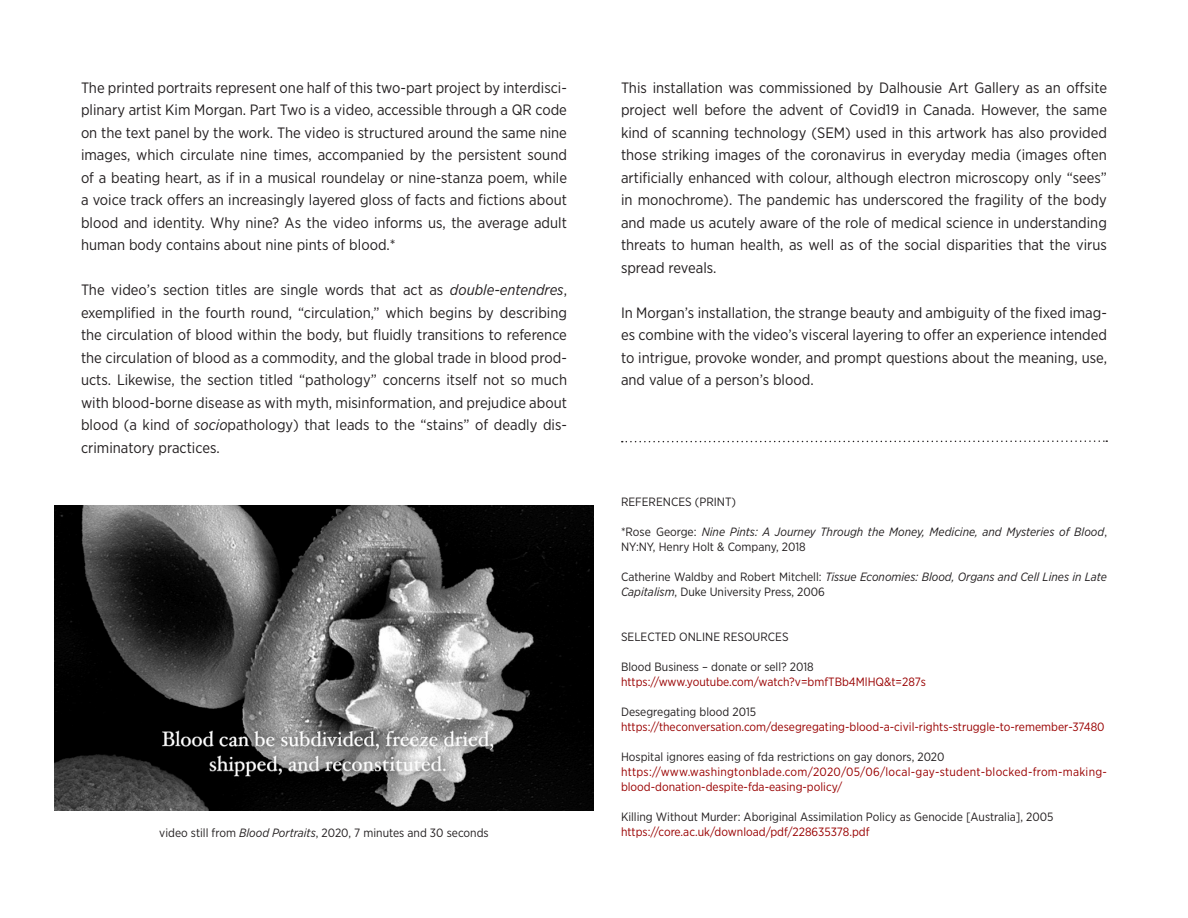
<style>
.page{position:relative;width:1188px;height:918px;background:#fff}
.page>*{position:absolute;margin:0;border:0;box-sizing:border-box;transform-origin:0 0}
.t1{font:15px/22.5px "Gotham Narrow";color:#231f20;text-align:justify}
.t2{font:12px/15px "Gotham Narrow";color:#231f20}
.t3{font:12px "Gotham Narrow";color:#900}
.t4{font:12px/15px "Gotham Narrow";letter-spacing:.02em;color:#900}
.t5{font:italic 12px/15px "Gotham Narrow";color:#231f20}
.s1{font-style:italic}
.s2{font-style:normal}
</style>
<div class="page">
<img style="left:54px;top:505px;width:540px;height:306px">
<svg style="left:622px;top:440px;width:485px;height:3px"></svg>
<p class="t1" style="left:81px;top:76px;width:488px">The printed portraits represent one half of this two-part project by interdisci&shy;plinary artist Kim Morgan. Part Two is a video, accessible through a QR code on the text panel by the work. The video is structured around the same nine images, which circulate nine times, accompanied by the persistent sound of a beating heart, as if in a musical roundelay or nine-stanza poem, while a voice track offers an increasingly layered gloss of facts and fictions about blood and identity. Why nine? As the video informs us, the average adult human body contains about nine pints of blood.*</p>
<p class="t1" style="left:81px;top:279px;width:488px">The video’s section titles are single words that act as <span class="s1">double-entendres</span>, exemplified in the fourth round, “circulation,” which begins by describing the circulation of blood within the body, but fluidly transitions to reference the circulation of blood as a commodity, and the global trade in blood prod&shy;ucts. Likewise, the section titled “pathology” concerns itself not so much with blood-borne disease as with myth, misinformation, and prejudice about blood (a kind of <span class="s1">socio</span>pathology) that leads to the “stains” of deadly dis&shy;criminatory practices.</p>
<p class="t2" style="left:159px;top:825px;width:331px">video still from <span class="s1">Blood Portraits</span>, 2020, 7 minutes and 30 seconds</p>
<p class="t1" style="left:621px;top:76px;width:488px">This installation was commissioned by Dalhousie Art Gallery as an offsite project well before the advent of Covid19 in Canada. However, the same kind of scanning technology (SEM) used in this artwork has also provided those striking images of the coronavirus in everyday media (images often artificially enhanced with colour, although electron microscopy only “sees” in monochrome). The pandemic has underscored the fragility of the body and made us acutely aware of the role of medical science in understanding threats to human health, as well as of the social disparities that the virus spread reveals.</p>
<p class="t1" style="left:621px;top:301px;width:488px">In Morgan’s installation, the strange beauty and ambiguity of the fixed imag&shy;es combine with the video’s visceral layering to offer an experience intended to intrigue, provoke wonder, and prompt questions about the meaning, use, and value of a person’s blood.</p>
<p class="t2" style="left:621px;top:494px;width:117px">REFERENCES (PRINT)</p>
<p class="t5" style="left:621px;top:524px;width:488px"><span class="s2">*Rose George:</span> Nine Pints: A Journey Through the Money, Medicine, and Mysteries of Blood<span class="s2">,<br>NY:NY, Henry Holt &amp; Company, 2018</span></p>
<p class="t2" style="left:621px;top:569px;width:487px">Catherine Waldby and Robert Mitchell: <span class="s1">Tissue Economies: Blood, Organs and Cell Lines in Late<br>Capitalism</span>, Duke University Press, 2006</p>
<p class="t2" style="left:621px;top:629px;width:169px">SELECTED ONLINE RESOURCES</p>
<p class="t2" style="left:621px;top:659px;width:194px">Blood Business – donate or sell? 2018</p>
<p class="t3" style="left:621px;top:674px;width:307px">https://www.youtube.com/watch?v=bmfTBb4MlHQ&amp;t=287s</p>
<p class="t2" style="left:621px;top:704px;width:137px">Desegregating blood 2015</p>
<p class="t3" style="left:621px;top:719px;width:485px">https://theconversation.com/desegregating-blood-a-civil-rights-struggle-to-remember-37480</p>
<p class="t2" style="left:621px;top:749px;width:325px">Hospital ignores easing of fda restrictions on gay donors, 2020</p>
<p class="t4" style="left:621px;top:764px;width:487px">https://www.washingtonblade.com/2020/05/06/local-gay-student-blocked-from-making&shy;blood-donation-despite-fda-easing-policy/</p>
<p class="t2" style="left:621px;top:809px;width:434px">Killing Without Murder: Aboriginal Assimilation Policy as Genocide [Australia], 2005</p>
<p class="t3" style="left:621px;top:824px;width:250px">https://core.ac.uk/download/pdf/228635378.pdf</p>
</div>
